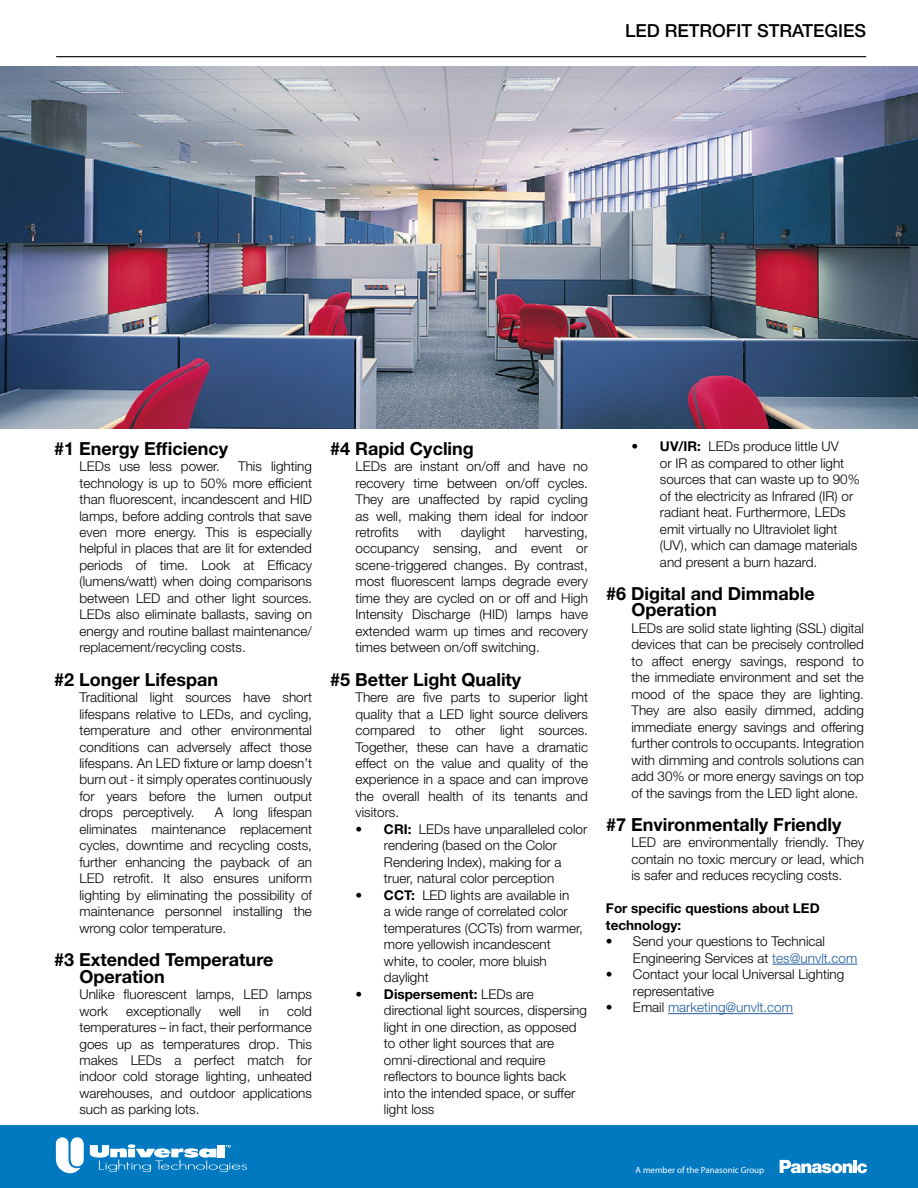
<style>
.page{position:relative;width:918px;height:1188px;background:#fff}
.page>*{position:absolute;margin:0;border:0;box-sizing:border-box;transform-origin:0 0}
.t1{font:700 18px/16.5px "Helvetica Neue LT Std";color:#000}
.t2{font:500 18px "Helvetica Neue LT Std";color:#000}
.t3{font:300 13.5px/16.5px "Helvetica Neue LT Std";color:#000;text-align:justify}
.t4{font:700 13.5px/16.5px "Helvetica Neue LT Std";color:#000}
.t5{font:300 13.5px "Helvetica Neue LT Std";color:#215e9e}
.t6{font:9px "Myriad Pro";color:#fff}
.s1{font-weight:700}
.s2{color:#215e9e}
.s3{color:#000}
</style>
<div class="page">
<div style="left:0;top:1125px;width:918px;height:63px;background:#0079c1"></div>
<svg style="left:56px;top:1137px;width:28px;height:36px"></svg>
<svg style="left:90px;top:1144px;width:157px;height:28px"></svg>
<hr style="left:772px;top:964px;width:85px;height:1px;background:#215e9e">
<hr style="left:668px;top:1013px;width:125px;height:1px;background:#215e9e">
<img style="left:0;top:67px;width:918px;height:362px">
<hr style="left:56px;top:56px;width:810px;height:1px;background:#000">
<svg style="left:780px;top:1160px;width:87px;height:13px"></svg>
<h1 class="t2" style="left:625px;top:20px;width:243px">LED RETROFIT STRATEGIES</h1>
<h1 class="t1" style="left:54px;top:439px;width:176px">#1 Energy Efficiency</h1>
<p class="t3" style="left:79px;top:458px;width:142px">LEDs use less power.</p>
<p class="t3" style="left:79px;top:458px;width:234px;text-indent:159px">This lighting technology is up to 50% more efficient than fluorescent, incandescent and HID lamps, before adding controls that save even more energy. This is especially helpful in places that are lit for extended periods of time. Look at Efficacy (lumens/watt) when doing comparisons between LED and other light sources.<br>LEDs also eliminate ballasts, saving on energy and routine ballast maintenance/ replacement/recycling costs.</p>
<h1 class="t1" style="left:54px;top:670px;width:166px">#2 Longer Lifespan</h1>
<p class="t3" style="left:80px;top:689px;width:234px">Traditional light sources have short lifespans relative to LEDs, and cycling, temperature and other environmental conditions can adversely affect those lifespans. An LED fixture or lamp doesn’t burn out - it simply operates continuously for years before the lumen output drops perceptively.</p>
<p class="t3" style="left:80px;top:804px;width:234px;text-indent:135px">A long lifespan eliminates maintenance replacement cycles, downtime and recycling costs, further enhancing the payback of an LED retrofit. It also ensures uniform lighting by eliminating the possibility of maintenance personnel installing the wrong color temperature.</p>
<h1 class="t1" style="left:80px;top:951px;width:195px;text-indent:-26px">#3 Extended Temperature<br>Operation</h1>
<p class="t3" style="left:79px;top:986px;width:234px">Unlike fluorescent lamps, LED lamps work</p>
<p class="t3" style="left:79px;top:1002px;width:234px;text-indent:208px">cold temperatures – in fact, their performance goes up as temperatures drop. This makes LEDs a perfect match for indoor cold storage lighting, unheated warehouses, and outdoor applications such as parking lots.</p>
<p class="t3" style="left:126px;top:1002px;width:76px">exceptionally</p>
<p class="t3" style="left:219px;top:1002px;width:24px">well</p>
<p class="t3" style="left:259px;top:1002px;width:11px">in</p>
<h1 class="t1" style="left:330px;top:439px;width:145px">#4 Rapid Cycling</h1>
<p class="t3" style="left:355px;top:458px;width:234px">LEDs are instant on/off and have no recovery time between on/off cycles.<br>They are unaffected by rapid cycling as well, making them ideal for indoor retrofits</p>
<p class="t3" style="left:355px;top:524px;width:234px;text-indent:169px">harvesting, occupancy sensing, and event or scene-triggered changes. By contrast, most fluorescent lamps degrade every time they are cycled on or off and High Intensity Discharge (HID) lamps have extended warm up times and recovery times between on/off switching.</p>
<h1 class="t1" style="left:330px;top:670px;width:193px">#5 Better Light Quality</h1>
<p class="t3" style="left:355px;top:689px;width:234px">There are five parts to superior light quality that a LED light source delivers compared to other light sources.<br>Together, these can have a dramatic effect on the value and quality of the experience in a space and can improve the overall health of its tenants and visitors.</p>
<p class="t3" style="left:355px;top:821px;width:233px;text-align:center"><span class="s1">• CRI:</span> LEDs have unparalleled color rendering (based on the Color<br>Rendering Index), making for a<br>truer, natural color perception</p>
<p class="t3" style="left:384px;top:887px;width:200px;text-align:left;text-indent:-28px"><span class="s1">• CCT:</span> LED lights are available in<br>a wide range of correlated color temperatures (CCTs) from warmer, more yellowish incandescent white, to cooler, more bluish daylight</p>
<p class="t3" style="left:384px;top:986px;width:205px;text-align:left;text-indent:-28px"><span class="s1">• Dispersement:</span> LEDs are directional light sources, dispersing light in one direction, as opposed to other light sources that are omni-directional and require reflectors to bounce lights back into the intended space, or suffer light loss</p>
<p class="t3" style="left:418px;top:524px;width:25px">with</p>
<p class="t3" style="left:461px;top:524px;width:46px">daylight</p>
<p class="t3" style="left:660px;top:438px;width:201px;text-align:left;text-indent:-28px"><span class="s1">• UV/IR:</span> LEDs produce little UV<br>or IR as compared to other light sources that can waste up to 90% of the electricity as Infrared (IR) or radiant heat. Furthermore, LEDs emit virtually no Ultraviolet light (UV), which can damage materials and present a burn hazard.</p>
<h1 class="t1" style="left:632px;top:585px;width:185px;text-indent:-26px">#6 Digital and Dimmable<br>Operation</h1>
<p class="t3" style="left:632px;top:619px;width:234px">LEDs are solid state lighting (SSL) digital devices that can be precisely controlled to affect energy savings, respond to the immediate environment and set the mood of the space they are lighting.<br>They are also easily dimmed, adding immediate energy savings and offering further controls to occupants. Integration with dimming and controls solutions can add 30% or more energy savings on top of the savings from the LED light alone.</p>
<h1 class="t1" style="left:606px;top:816px;width:237px">#7 Environmentally Friendly</h1>
<p class="t3" style="left:631px;top:834px;width:234px">LED are environmentally friendly. They contain no toxic mercury or lead, which is safer and reduces recycling costs.</p>
<p class="t4" style="left:606px;top:900px;width:215px">For specific questions about LED technology:</p>
<p class="t3" style="left:633px;top:933px;width:226px;text-indent:-27px">• Send your questions to Technical<br>Engineering Services at <span class="s2">tes@unvlt.com</span></p>
<p class="t3" style="left:633px;top:966px;width:213px;text-indent:-27px">• Contact your local Universal Lighting representative</p>
<p class="t5" style="left:606px;top:999px;width:189px"><span class="s3">• Email</span> marketing@unvlt.com</p>
<p class="t6" style="left:636px;top:1165px;width:130px">A member of the Panasonic Group</p>
</div>
